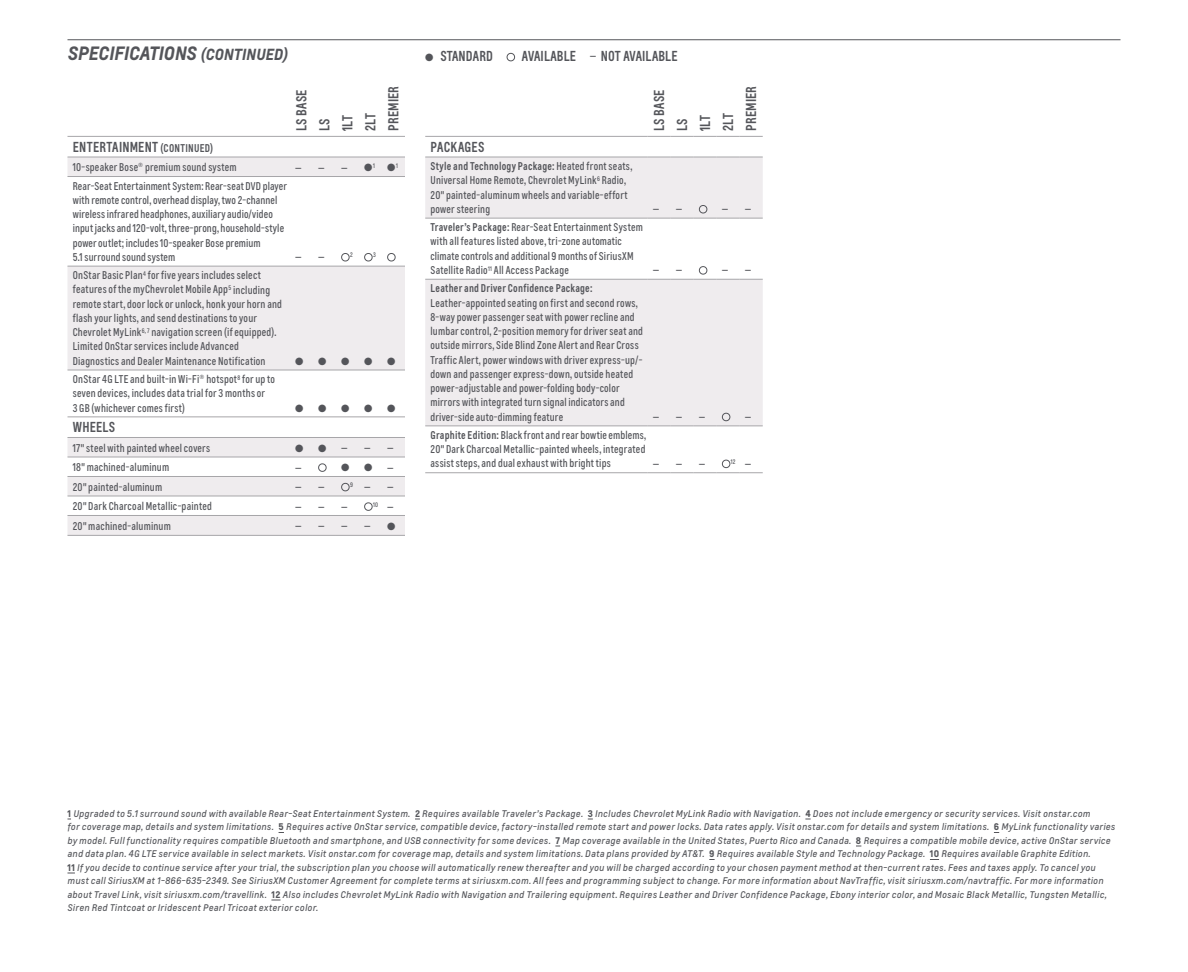
<style>
.page{position:relative;width:1188px;height:972px;background:#fff}
.page>*{position:absolute;margin:0;border:0;box-sizing:border-box;transform-origin:0 0}
.t1{font:italic 700 18px "Louis";letter-spacing:-.01em;color:#54555a}
.t2{font:600 condensed 13.5px/23px "Louis";letter-spacing:.01em;color:#54555a}
.t3{font:condensed 12px "Louis";color:#54555a}
.t4{font:condensed 10.5px/14.2px "Louis";letter-spacing:.02em;color:#54555a}
.t5{font:600 condensed 10.5px "Louis";letter-spacing:.02em;color:#54555a}
.t6{font:10.5px "Zapf Dingbats ITC";color:#54555a}
.t7{font:italic 9px/13.5px "Louis";letter-spacing:.035em;color:#54555a}
.t8{font:condensed 6.15px "Louis";color:#54555a}
.s1{font-size:15px}
.s2{font-size:10.5px}
.s3{font-size:12px}
.s4{font-weight:400;font-size:12px}
.s5{font-weight:600}
.s6{font-weight:700;font-style:normal}
</style>
<div class="page">
<svg style="left:506px;top:52px;width:9px;height:10px"></svg>
<svg style="left:68px;top:158px;width:337px;height:377px;fill:#efecee"></svg>
<hr style="left:68px;top:535px;width:222px;height:1px;background:#a7a6a9">
<svg style="left:290px;top:535px;width:115px;height:1px"></svg>
<hr style="left:68px;top:437px;width:222px;height:1px;background:#a7a6a9">
<svg style="left:290px;top:437px;width:115px;height:1px"></svg>
<hr style="left:68px;top:457px;width:222px;height:1px;background:#a7a6a9">
<hr style="left:68px;top:476px;width:222px;height:1px;background:#a7a6a9">
<hr style="left:68px;top:496px;width:222px;height:1px;background:#a7a6a9">
<hr style="left:68px;top:515px;width:222px;height:1px;background:#a7a6a9">
<hr style="left:68px;top:157px;width:222px;height:1px;background:#a7a6a9">
<svg style="left:290px;top:157px;width:115px;height:1px"></svg>
<hr style="left:68px;top:176px;width:222px;height:1px;background:#a7a6a9">
<svg style="left:290px;top:176px;width:115px;height:1px"></svg>
<hr style="left:68px;top:266px;width:222px;height:1px;background:#a7a6a9">
<hr style="left:68px;top:370px;width:222px;height:1px;background:#a7a6a9">
<hr style="left:68px;top:416px;width:222px;height:1px;background:#a7a6a9">
<hr style="left:68px;top:136px;width:222px;height:1px;background:#a7a6a9">
<svg style="left:290px;top:136px;width:115px;height:1px"></svg>
<svg style="left:290px;top:253px;width:115px;height:14px"></svg>
<svg style="left:290px;top:457px;width:115px;height:59px"></svg>
<svg style="left:425px;top:158px;width:338px;height:267px;fill:#efecee"></svg>
<hr style="left:425px;top:472px;width:223px;height:1px;background:#a7a6a9">
<hr style="left:425px;top:157px;width:223px;height:1px;background:#a7a6a9">
<svg style="left:648px;top:157px;width:115px;height:1px"></svg>
<hr style="left:425px;top:218px;width:223px;height:1px;background:#a7a6a9">
<hr style="left:425px;top:279px;width:223px;height:1px;background:#a7a6a9">
<hr style="left:425px;top:425px;width:223px;height:1px;background:#a7a6a9">
<hr style="left:425px;top:136px;width:223px;height:1px;background:#a7a6a9">
<svg style="left:648px;top:136px;width:115px;height:1px"></svg>
<svg style="left:648px;top:205px;width:115px;height:14px;background:#e7e5e7"></svg>
<svg style="left:648px;top:266px;width:115px;height:14px"></svg>
<svg style="left:648px;top:412px;width:115px;height:14px;background:#e9e6e8"></svg>
<svg style="left:648px;top:459px;width:115px;height:14px"></svg>
<hr style="left:68px;top:39px;width:1052px;height:1px;background:#54555a">
<svg style="left:290px;top:357px;width:115px;height:14px;background:#eae7e9"></svg>
<svg style="left:290px;top:404px;width:115px;height:13px"></svg>
<h1 class="t1" style="left:68px;top:41px;width:222px">SPECIFICATIONS <span class="s1">(CONTINUED)</span></h1>
<p class="t2" style="left:290px;top:131px;width:47px;rotate:-90deg">LS BASE<br>LS<br>1LT<br>2LT<br>PREMIER</p>
<p class="t2" style="left:73px;top:135px;width:142px">ENTERTAINMENT <span class="s2">(CONTINUED)</span></p>
<p class="t4" style="left:73px;top:160px;width:166px">10-speaker Bose® premium sound system</p>
<p class="t3" style="left:295px;top:161px;width:31px">— —</p>
<p class="t8" style="left:341px;top:161px;width:58px"><span class="s3">—</span> ●1 ●1</p>
<p class="t4" style="left:73px;top:179px;width:216px">Rear-Seat Entertainment System: Rear-seat DVD player with remote control, overhead display, two 2-channel wireless infrared headphones, auxiliary audio/video input jacks and 120-volt, three-prong, household-style power outlet; includes 10-speaker Bose premium<br>5.1 surround sound system</p>
<p class="t8" style="left:350px;top:251px;width:4px">2</p>
<p class="t8" style="left:373px;top:251px;width:4px">3</p>
<p class="t3" style="left:295px;top:250px;width:31px">— —</p>
<p class="t4" style="left:73px;top:268px;width:211px">OnStar Basic Plan<sup>4</sup> for five years includes select features of the myChevrolet Mobile App<sup>5</sup> including remote start, door lock or unlock, honk your horn and flash your lights, and send destinations to your Chevrolet MyLink<sup>6,</sup> <sup>7</sup> navigation screen (if equipped).<br>Limited OnStar services include Advanced Diagnostics and Dealer Maintenance Notification</p>
<p class="t4" style="left:73px;top:372px;width:204px">OnStar 4G LTE and built-in Wi-Fi® hotspot<sup>8</sup> for up to seven devices, includes data trial for 3 months or<br>3 GB (whichever comes first)</p>
<p class="t6" style="left:387px;top:356px;width:10px">●</p>
<p class="t6" style="left:387px;top:403px;width:10px">●</p>
<p class="t2" style="left:73px;top:416px;width:44px">WHEELS</p>
<p class="t4" style="left:73px;top:441px;width:139px">17" steel with painted wheel covers</p>
<p class="t3" style="left:295px;top:441px;width:54px">●●—</p>
<p class="t3" style="left:364px;top:441px;width:31px">— —</p>
<p class="t4" style="left:73px;top:460px;width:98px">18" machined-aluminum</p>
<p class="t3" style="left:295px;top:461px;width:8px">—</p>
<p class="t3" style="left:341px;top:461px;width:54px">●●—</p>
<p class="t4" style="left:73px;top:480px;width:91px">20" painted-aluminum</p>
<p class="t3" style="left:295px;top:480px;width:31px">— —</p>
<p class="t8" style="left:350px;top:481px;width:22px">9 <span class="s3">—</span></p>
<p class="t3" style="left:387px;top:480px;width:8px">—</p>
<p class="t4" style="left:73px;top:499px;width:141px">20" Dark Charcoal Metallic-painted</p>
<p class="t3" style="left:295px;top:500px;width:31px">— —</p>
<p class="t3" style="left:341px;top:500px;width:54px">— <sup>10</sup>—</p>
<p class="t4" style="left:73px;top:519px;width:100px">20" machined-aluminum</p>
<p class="t3" style="left:295px;top:519px;width:31px">— —</p>
<p class="t3" style="left:341px;top:519px;width:31px">— —</p>
<p class="t6" style="left:387px;top:521px;width:10px">●</p>
<p class="t2" style="left:425px;top:44px;width:69px">● STANDARD</p>
<p class="t2" style="left:522px;top:44px;width:157px">AVAILABLE <span class="s4">—</span> NOT AVAILABLE</p>
<p class="t2" style="left:430px;top:135px;width:55px">PACKAGES</p>
<p class="t4" style="left:430px;top:159px;width:203px"><span class="s5">Style and Technology Package:</span> Heated front seats, Universal Home Remote, Chevrolet MyLink<sup>6</sup> Radio, 20" painted-aluminum wheels and variable-effort power steering</p>
<p class="t4" style="left:430px;top:220px;width:214px"><span class="s5">Traveler’s Package:</span> Rear-Seat Entertainment System with all features listed above, tri-zone automatic climate controls and additional 9 months of SiriusXM Satellite Radio<sup>11</sup> All Access Package</p>
<p class="t5" style="left:430px;top:282px;width:164px">Leather and Driver Confidence Package:</p>
<p class="t4" style="left:430px;top:296px;width:214px">Leather-appointed seating on first and second rows, 8-way power passenger seat with power recline and lumbar control, 2-position memory for driver seat and outside mirrors, Side Blind Zone Alert and Rear Cross Traffic Alert, power windows with driver express-up/- down and passenger express-down, outside heated power-adjustable and power-folding body-color mirrors with integrated turn signal indicators and driver-side auto-dimming feature</p>
<p class="t2" style="left:648px;top:131px;width:47px;rotate:-90deg">LS BASE<br>LS<br>1LT<br>2LT<br>PREMIER</p>
<p class="t3" style="left:653px;top:202px;width:31px">— —</p>
<p class="t3" style="left:722px;top:202px;width:31px">— —</p>
<p class="t3" style="left:653px;top:263px;width:31px">— —</p>
<p class="t3" style="left:722px;top:263px;width:31px">— —</p>
<p class="t3" style="left:653px;top:410px;width:31px">— —</p>
<p class="t3" style="left:699px;top:410px;width:8px">—</p>
<p class="t3" style="left:745px;top:410px;width:8px">—</p>
<p class="t4" style="left:430px;top:428px;width:217px;text-align:justify"><span class="s5">Graphite Edition:</span> Black front and rear bowtie emblems, 20" Dark Charcoal Metallic-painted wheels, integrated assist steps, and dual exhaust with bright tips</p>
<p class="t3" style="left:653px;top:457px;width:31px">— —</p>
<p class="t3" style="left:699px;top:457px;width:54px">— <sup>12</sup>—</p>
<p class="t7" style="left:68px;top:807px;width:1049px"><span class="s6">1</span> Upgraded to 5.1 surround sound with available Rear-Seat Entertainment System. <span class="s6">2</span> Requires available Traveler’s Package. <span class="s6">3</span> Includes Chevrolet MyLink Radio with Navigation. <span class="s6">4</span> Does not include emergency or security services. Visit onstar.com<br>for coverage map, details and system limitations. <span class="s6">5</span> Requires active OnStar service, compatible device, factory-installed remote start and power locks. Data rates apply. Visit onstar.com for details and system limitations. <span class="s6">6</span> MyLink functionality varies by model. Full functionality requires compatible Bluetooth and smartphone, and USB connectivity for some devices. <span class="s6">7</span> Map coverage available in the United States, Puerto Rico and Canada. <span class="s6">8</span> Requires a compatible mobile device, active OnStar service and data plan. 4G LTE service available in select markets. Visit onstar.com for coverage map, details and system limitations. Data plans provided by AT&amp;T. <span class="s6">9</span> Requires available Style and Technology Package. <span class="s6">10</span> Requires available Graphite Edition.<br><span class="s6">11</span> If you decide to continue service after your trial, the subscription plan you choose will automatically renew thereafter and you will be charged according to your chosen payment method at then-current rates. Fees and taxes apply. To cancel you must call SiriusXM at 1-866-635-2349. See SiriusXM Customer Agreement for complete terms at siriusxm.com. All fees and programming subject to change. For more information about NavTraffic, visit siriusxm.com/navtraffic. For more information about Travel Link, visit siriusxm.com/travellink. <span class="s6">12</span> Also includes Chevrolet MyLink Radio with Navigation and Trailering equipment. Requires Leather and Driver Confidence Package, Ebony interior color, and Mosaic Black Metallic, Tungsten Metallic, Siren Red Tintcoat or Iridescent Pearl Tricoat exterior color.</p>
</div>
